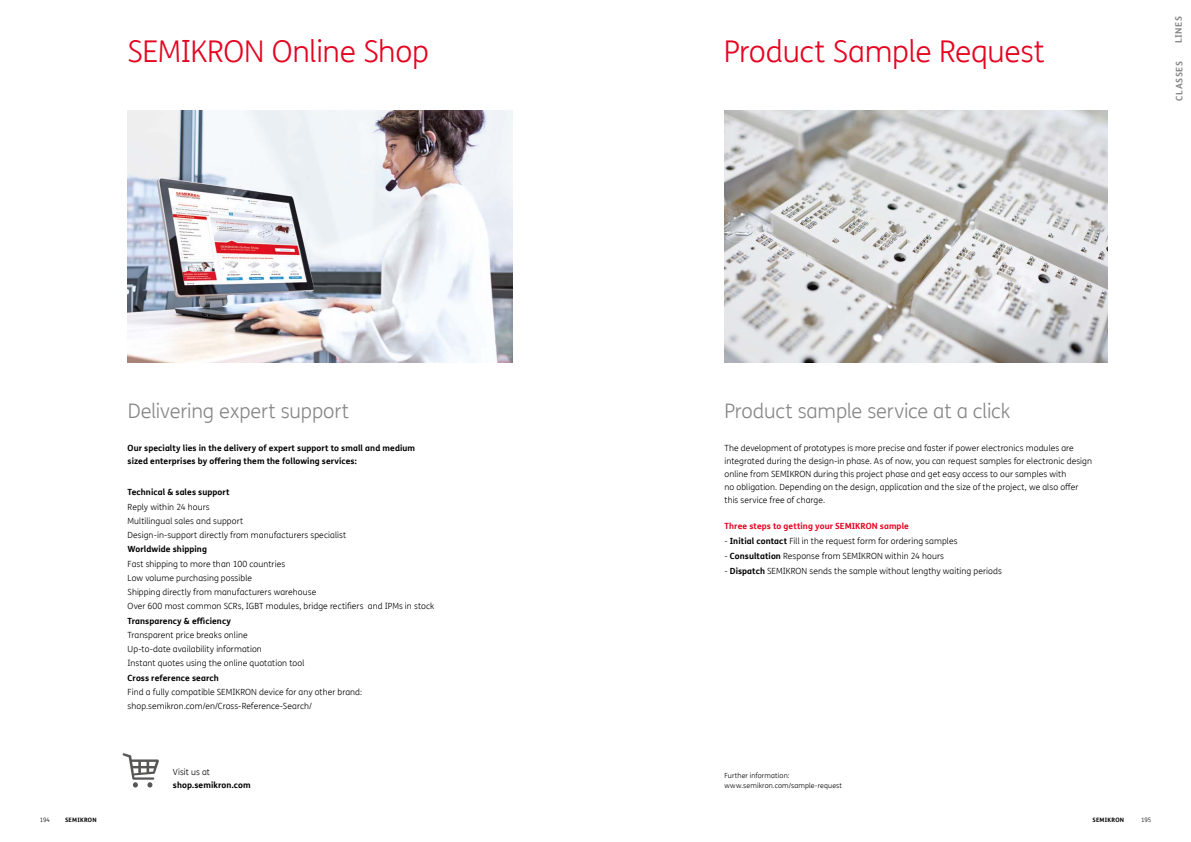
<style>
.page{position:relative;width:1191px;height:842px;background:#fff}
.page>*{position:absolute;margin:0;border:0;box-sizing:border-box;transform-origin:0 0}
.t1{font:300 30px "FS Me Pro";letter-spacing:-.01em;color:#e40521}
.t2{font:300 20px "FS Me Pro";letter-spacing:-.01em;color:#878787}
.t3{font:700 9px "FS Me Pro";letter-spacing:.065em;color:#878787}
.t4{font:300 8.5px/14.2px "FS Me Pro";letter-spacing:.01em;color:#000}
.t5{font:700 8.5px/13px "FS Me Pro";letter-spacing:.01em;color:#000}
.t6{font:700 8.5px "FS Me Pro";letter-spacing:.01em;color:#e40521}
.t7{font:300 7px/10px "FS Me Pro";letter-spacing:.02em;color:#000}
.t8{font:700 6px "FS Me Pro";letter-spacing:.04em;color:#000}
.t9{font:300 6px "FS Me Pro";letter-spacing:-.015em;color:#000}
.s1{font-weight:700}
</style>
<div class="page">
<img style="left:128px;top:111px;width:384px;height:252px">
<svg style="left:123px;top:753px;width:36px;height:34px"></svg>
<img style="left:724px;top:111px;width:383px;height:252px">
<h1 class="t1" style="left:128px;top:31px;width:303px">SEMIKRON Online Shop</h1>
<h1 class="t1" style="left:724px;top:31px;width:322px">Product Sample Request</h1>
<p class="t3" style="left:1171px;top:43px;width:29px;rotate:-90deg">LINES</p>
<p class="t3" style="left:1172px;top:101px;width:41px;rotate:-90deg">CLASSES</p>
<h2 class="t2" style="left:128px;top:397px;width:223px">Delivering expert support</h2>
<h2 class="t2" style="left:724px;top:397px;width:287px">Product sample service at a click</h2>
<p class="t5" style="left:128px;top:441px;width:289px">Our specialty lies in the delivery of expert support to small and medium sized enterprises by offering them the following services:</p>
<p class="t5" style="left:128px;top:485px;width:103px">Technical &amp; sales support</p>
<p class="t4" style="left:128px;top:499px;width:220px">Reply within 24 hours<br>Multilingual sales and support<br>Design-in-support directly from manufacturers specialist</p>
<p class="t5" style="left:128px;top:542px;width:81px">Worldwide shipping</p>
<p class="t4" style="left:128px;top:556px;width:308px">Fast shipping to more than 100 countries<br>Low volume purchasing possible<br>Shipping directly from manufacturers warehouse<br>Over 600 most common SCRs, IGBT modules, bridge rectifiers and IPMs in stock</p>
<p class="t5" style="left:128px;top:614px;width:105px">Transparency &amp; efficiency</p>
<p class="t4" style="left:128px;top:628px;width:178px">Transparent price breaks online<br>Up-to-date availability information<br>Instant quotes using the online quotation tool</p>
<p class="t5" style="left:128px;top:671px;width:93px">Cross reference search</p>
<p class="t4" style="left:128px;top:684px;width:236px">Find a fully compatible SEMIKRON device for any other brand: shop.semikron.com/en/Cross-Reference-Search/</p>
<p class="t4" style="left:724px;top:442px;width:369px;line-height:13px">The development of prototypes is more precise and faster if power electronics modules are integrated during the design-in phase. As of now, you can request samples for electronic design online from SEMIKRON during this project phase and get easy access to our samples with<br>no obligation. Depending on the design, application and the size of the project, we also offer this service free of charge.</p>
<p class="t6" style="left:724px;top:520px;width:186px">Three steps to getting your SEMIKRON sample</p>
<p class="t4" style="left:724px;top:534px;width:234px">- <span class="s1">Initial contact</span> Fill in the request form for ordering samples</p>
<p class="t4" style="left:724px;top:549px;width:221px">- <span class="s1">Consultation</span> Response from SEMIKRON within 24 hours</p>
<p class="t4" style="left:724px;top:564px;width:279px">- <span class="s1">Dispatch</span> SEMIKRON sends the sample without lengthy waiting periods</p>
<p class="t4" style="left:173px;top:764px;width:39px">Visit us at</p>
<p class="t5" style="left:173px;top:778px;width:79px">shop.semikron.com</p>
<p class="t7" style="left:724px;top:770px;width:119px">Further information: www.semikron.com/sample-request</p>
<p class="t9" style="left:40px;top:816px;width:12px">194</p>
<p class="t8" style="left:65px;top:815px;width:33px">SEMIKRON</p>
<p class="t8" style="left:1092px;top:815px;width:33px">SEMIKRON</p>
<p class="t9" style="left:1141px;top:816px;width:12px">195</p>
</div>
